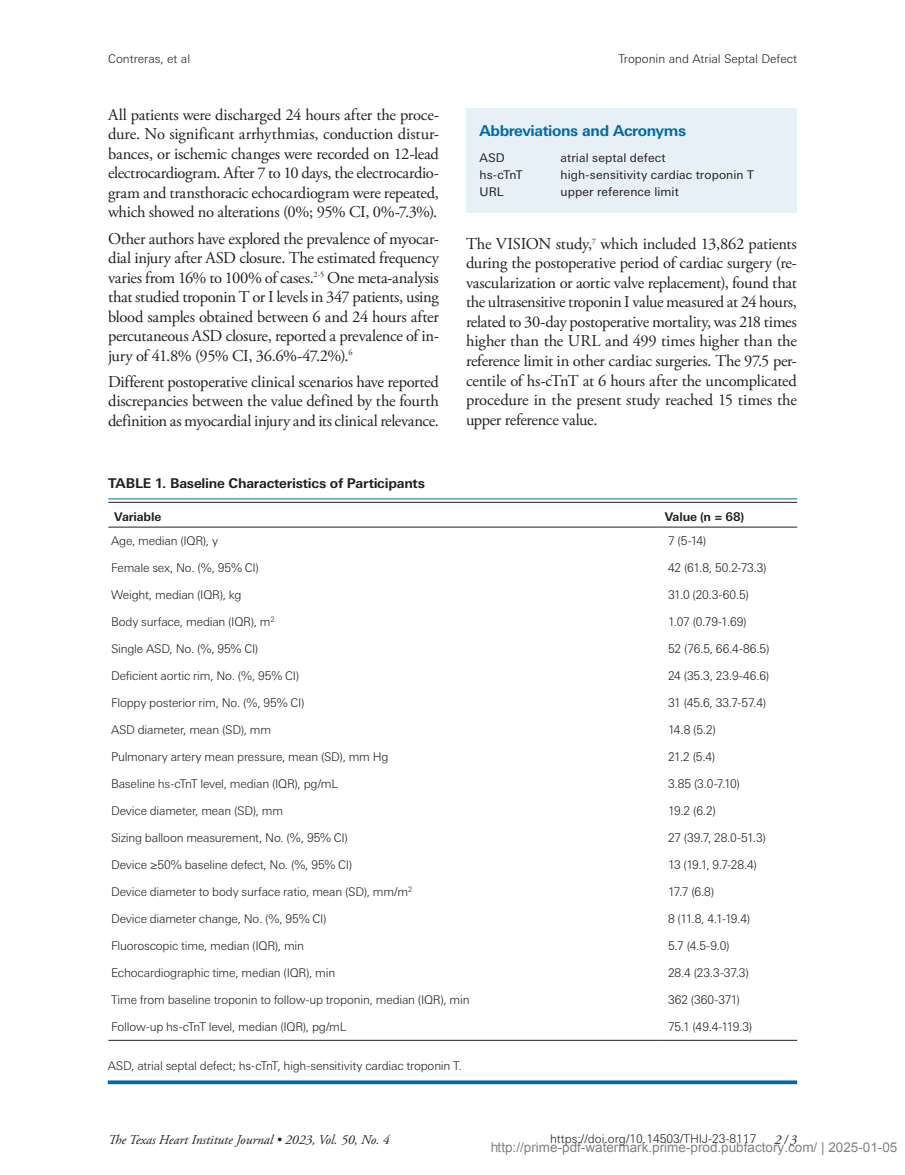
<style>
.page{position:relative;width:905px;height:1175px;background:#fff}
.page>*{position:absolute;margin:0;border:0;box-sizing:border-box;transform-origin:0 0}
.BODY{font:16.5px/19.5px "Adobe Garamond Pro";letter-spacing:-.02em;color:#231f20;text-align:justify}
.ABREV___ACRONYM_HEADER{font:700 15px "Univers Next Pro";letter-spacing:-.025em;color:#0069a3}
.t1{font:13.5px "Arial";color:rgb(0 0 0/.5)}
.t2{font:italic 13.5px "Adobe Garamond Pro";color:#231f20}
.TABLE_TITLE{font:700 13.5px "Univers Next Pro";letter-spacing:-.015em;color:#231f20}
.TABLE_BODY_CONTENT{font:300 12px "Univers Next Pro";letter-spacing:-.015em;color:#231f20}
.TABLE_FOOTER_W_BLUE_LINE{font:300 12px "Univers Next Pro";color:#231f20}
.ABREV___ACRONYM_BODY{font:12px "Univers Next Pro";letter-spacing:.01em;color:#231f20}
.TABLE_COLUMN_HEADERS{font:700 12px "Univers Next Pro";letter-spacing:-.015em;color:#231f20}
</style>
<div class="page">
<hr style="left:108px;top:1040px;width:554px;height:1px;background:#231f20">
<hr style="left:662px;top:1040px;width:135px;height:1px;background:#231f20">
<hr style="left:108px;top:527px;width:554px;height:1px;background:#231f20">
<hr style="left:662px;top:527px;width:135px;height:1px;background:#231f20">
<hr style="left:108px;top:498px;width:689px;height:1px;background:#0069a3">
<hr style="left:108px;top:502px;width:689px;height:1px;background:#231f20">
<svg style="left:108px;top:1080px;width:689px;height:4px;background:#1d7aad"></svg>
<div style="left:466px;top:109px;width:331px;height:31px;background:#e6f0f6"></div>
<div style="left:466px;top:133px;width:331px;height:46px;background:#e6f0f6"></div>
<div style="left:466px;top:167px;width:331px;height:46px;background:#e6f0f6"></div>
<p class="TABLE_FOOTER_W_BLUE_LINE" style="left:108px;top:52px;width:84px">Contreras, et al</p>
<p class="TABLE_FOOTER_W_BLUE_LINE" style="left:618px;top:52px;width:180px">Troponin and Atrial Septal Defect</p>
<p class="BODY" style="left:108px;top:105px;width:332px">All patients were discharged 24 hours after the proce&shy;dure. No significant arrhythmias, conduction distur&shy;bances, or ischemic changes were recorded on 12-lead electrocardiogram. After 7 to 10 days, the electrocardio&shy;gram and transthoracic echocardiogram were repeated, which showed no alterations (0%; 95% CI, 0%-7.3%).</p>
<p class="BODY" style="left:108px;top:229px;width:332px">Other authors have explored the prevalence of myocar&shy;dial injury after ASD closure. The estimated frequency varies from 16% to 100% of cases.<sup>2-5</sup> One meta-analysis that studied troponin T or I levels in 347 patients, using blood samples obtained between 6 and 24 hours after percutaneous ASD closure, reported a prevalence of in&shy;jury of 41.8% (95% CI, 36.6%-47.2%).<sup>6</sup></p>
<p class="BODY" style="left:108px;top:372px;width:332px">Different postoperative clinical scenarios have reported discrepancies between the value defined by the fourth definition as myocardial injury and its clinical relevance.</p>
<p class="ABREV___ACRONYM_HEADER" style="left:479px;top:122px;width:208px">Abbreviations and Acronyms</p>
<p class="ABREV___ACRONYM_BODY" style="left:479px;top:151px;width:27px">ASD</p>
<p class="ABREV___ACRONYM_BODY" style="left:560px;top:151px;width:107px">atrial septal defect</p>
<p class="ABREV___ACRONYM_BODY" style="left:479px;top:168px;width:45px">hs-cTnT</p>
<p class="ABREV___ACRONYM_BODY" style="left:560px;top:168px;width:195px">high-sensitivity cardiac troponin T</p>
<p class="ABREV___ACRONYM_BODY" style="left:479px;top:185px;width:26px">URL</p>
<p class="ABREV___ACRONYM_BODY" style="left:560px;top:185px;width:120px">upper reference limit</p>
<p class="BODY" style="left:466px;top:234px;width:332px">The VISION study,<sup>7</sup> which included 13,862 patients during the postoperative period of cardiac surgery (re&shy;vascularization or aortic valve replacement), found that the ultrasensitive troponin I value measured at 24 hours, related to 30-day postoperative mortality, was 218 times higher than the URL and 499 times higher than the reference limit in other cardiac surgeries. The 97.5 per&shy;centile of hs-cTnT at 6 hours after the uncomplicated procedure in the present study reached 15 times the upper reference value.</p>
<p class="TABLE_TITLE" style="left:108px;top:475px;width:318px">TABLE 1. Baseline Characteristics of Participants</p>
<p class="TABLE_COLUMN_HEADERS" style="left:114px;top:509px;width:49px">Variable</p>
<p class="TABLE_COLUMN_HEADERS" style="left:664px;top:509px;width:81px">Value (n = 68)</p>
<p class="TABLE_BODY_CONTENT" style="left:111px;top:534px;width:109px">Age, median (IQR), y</p>
<p class="TABLE_BODY_CONTENT" style="left:668px;top:534px;width:40px">7 (5-14)</p>
<p class="TABLE_BODY_CONTENT" style="left:111px;top:561px;width:149px">Female sex, No. (%, 95% CI)</p>
<p class="TABLE_BODY_CONTENT" style="left:668px;top:561px;width:100px">42 (61.8, 50.2-73.3)</p>
<p class="TABLE_BODY_CONTENT" style="left:111px;top:588px;width:132px">Weight, median (IQR), kg</p>
<p class="TABLE_BODY_CONTENT" style="left:668px;top:588px;width:82px">31.0 (20.3-60.5)</p>
<p class="TABLE_BODY_CONTENT" style="left:111px;top:615px;width:165px">Body surface, median (IQR), m<sup>2</sup></p>
<p class="TABLE_BODY_CONTENT" style="left:668px;top:615px;width:80px">1.07 (0.79-1.69)</p>
<p class="TABLE_BODY_CONTENT" style="left:111px;top:642px;width:149px">Single ASD, No. (%, 95% CI)</p>
<p class="TABLE_BODY_CONTENT" style="left:668px;top:642px;width:103px">52 (76.5, 66.4-86.5)</p>
<p class="TABLE_BODY_CONTENT" style="left:111px;top:669px;width:190px">Deficient aortic rim, No. (%, 95% CI)</p>
<p class="TABLE_BODY_CONTENT" style="left:668px;top:669px;width:103px">24 (35.3, 23.9-46.6)</p>
<p class="TABLE_BODY_CONTENT" style="left:111px;top:696px;width:195px">Floppy posterior rim, No. (%, 95% CI)</p>
<p class="TABLE_BODY_CONTENT" style="left:668px;top:696px;width:100px">31 (45.6, 33.7-57.4)</p>
<p class="TABLE_BODY_CONTENT" style="left:111px;top:723px;width:162px">ASD diameter, mean (SD), mm</p>
<p class="TABLE_BODY_CONTENT" style="left:668px;top:723px;width:49px">14.8 (5.2)</p>
<p class="TABLE_BODY_CONTENT" style="left:111px;top:750px;width:279px">Pulmonary artery mean pressure, mean (SD), mm Hg</p>
<p class="TABLE_BODY_CONTENT" style="left:668px;top:750px;width:49px">21.2 (5.4)</p>
<p class="TABLE_BODY_CONTENT" style="left:111px;top:777px;width:228px">Baseline hs-cTnT level, median (IQR), pg/mL</p>
<p class="TABLE_BODY_CONTENT" style="left:668px;top:777px;width:73px">3.85 (3.0-7.10)</p>
<p class="TABLE_BODY_CONTENT" style="left:111px;top:804px;width:174px">Device diameter, mean (SD), mm</p>
<p class="TABLE_BODY_CONTENT" style="left:668px;top:804px;width:49px">19.2 (6.2)</p>
<p class="TABLE_BODY_CONTENT" style="left:111px;top:831px;width:238px">Sizing balloon measurement, No. (%, 95% CI)</p>
<p class="TABLE_BODY_CONTENT" style="left:668px;top:831px;width:99px">27 (39.7, 28.0-51.3)</p>
<p class="TABLE_BODY_CONTENT" style="left:111px;top:858px;width:243px">Device ≥50% baseline defect, No. (%, 95% CI)</p>
<p class="TABLE_BODY_CONTENT" style="left:668px;top:858px;width:90px">13 (19.1, 9.7-28.4)</p>
<p class="TABLE_BODY_CONTENT" style="left:111px;top:885px;width:303px">Device diameter to body surface ratio, mean (SD), mm/m<sup>2</sup></p>
<p class="TABLE_BODY_CONTENT" style="left:668px;top:885px;width:48px">17.7 (6.8)</p>
<p class="TABLE_BODY_CONTENT" style="left:111px;top:912px;width:217px">Device diameter change, No. (%, 95% CI)</p>
<p class="TABLE_BODY_CONTENT" style="left:668px;top:912px;width:84px">8 (11.8, 4.1-19.4)</p>
<p class="TABLE_BODY_CONTENT" style="left:111px;top:939px;width:194px">Fluoroscopic time, median (IQR), min</p>
<p class="TABLE_BODY_CONTENT" style="left:668px;top:939px;width:63px">5.7 (4.5-9.0)</p>
<p class="TABLE_BODY_CONTENT" style="left:111px;top:966px;width:226px">Echocardiographic time, median (IQR), min</p>
<p class="TABLE_BODY_CONTENT" style="left:668px;top:966px;width:82px">28.4 (23.3-37.3)</p>
<p class="TABLE_BODY_CONTENT" style="left:111px;top:993px;width:360px">Time from baseline troponin to follow-up troponin, median (IQR), min</p>
<p class="TABLE_BODY_CONTENT" style="left:668px;top:993px;width:73px">362 (360-371)</p>
<p class="TABLE_BODY_CONTENT" style="left:111px;top:1020px;width:237px">Follow-up hs-cTnT level, median (IQR), pg/mL</p>
<p class="TABLE_BODY_CONTENT" style="left:668px;top:1020px;width:86px">75.1 (49.4-119.3)</p>
<p class="TABLE_FOOTER_W_BLUE_LINE" style="left:108px;top:1058px;width:355px">ASD, atrial septal defect; hs-cTnT, high-sensitivity cardiac troponin T.</p>
<p class="t2" style="left:108px;top:1131px;width:283px">The Texas Heart Institute Journal • 2023, Vol. 50, No. 4</p>
<p class="TABLE_FOOTER_W_BLUE_LINE" style="left:550px;top:1132px;width:208px">https://doi.org/10.14503/THIJ-23-8117</p>
<p class="t2" style="left:774px;top:1131px;width:24px">2 / 3</p>
<p class="t1" style="left:490px;top:1140px;width:409px">http://prime-pdf-watermark.prime-prod.pubfactory.com/ | 2025-01-05</p>
</div>
